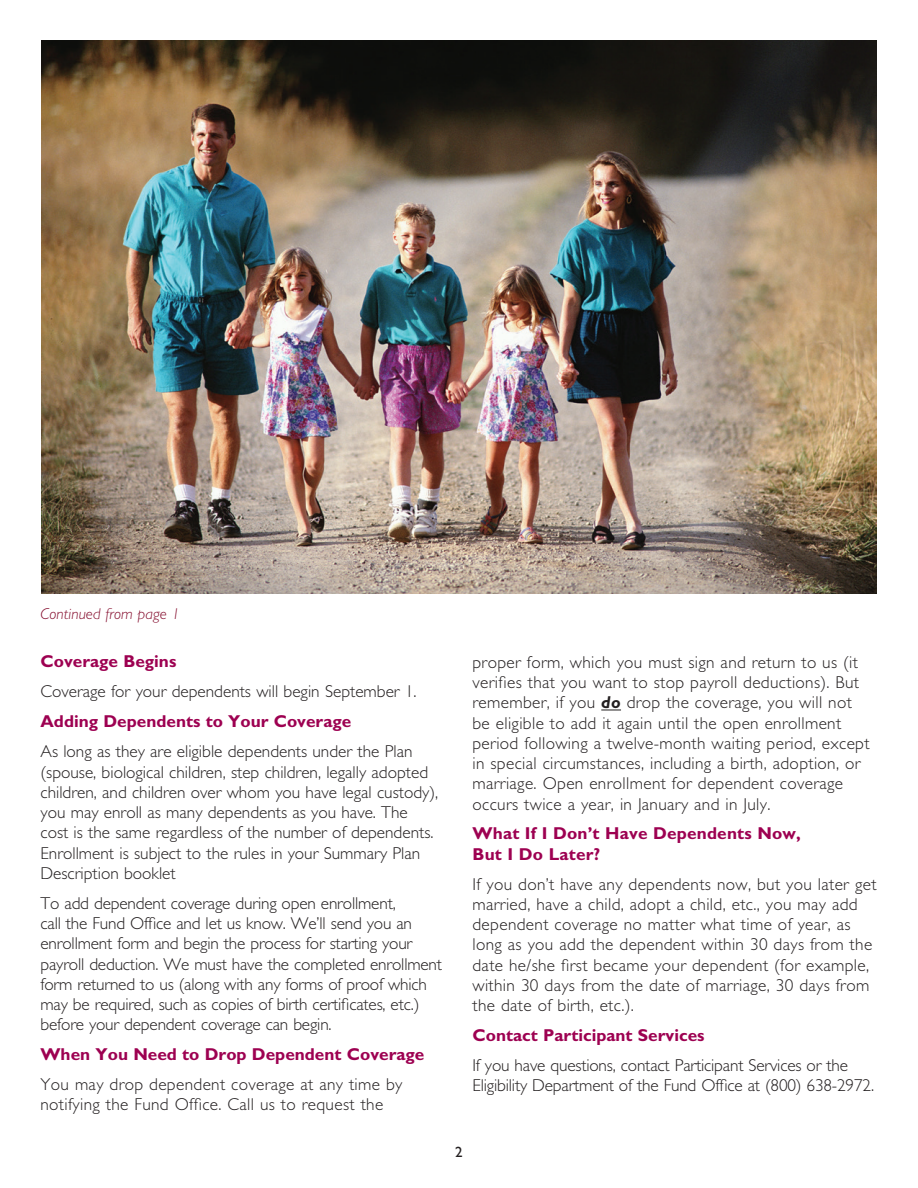
<style>
.page{position:relative;width:918px;height:1188px;background:#fff}
.page>*{position:absolute;margin:0;border:0;box-sizing:border-box;transform-origin:0 0}
.t1{font:300 17.25px/20.2px "Gill Sans";color:#231f20}
.t2{font:300 17.25px/20.2px "Gill Sans";letter-spacing:.02em;color:#231f20}
.t3{font:700 17.25px/20.2px "Gill Sans";color:#9d0151}
.t4{font:italic 300 15.75px "Gill Sans";letter-spacing:.005em;color:#830a2b}
.t5{font:15px "Gill Sans";color:#231f20}
.s1{font-weight:700;font-style:italic}
</style>
<div class="page">
<svg style="left:601px;top:710px;width:20px;height:1px"></svg>
<img style="left:41px;top:40px;width:836px;height:554px">
<p class="t4" style="left:40px;top:605px;width:141px">Continued from page 1</p>
<p class="t3" style="left:40px;top:651px;width:137px">Coverage Begins</p>
<p class="t1" style="left:40px;top:682px;width:378px">Coverage for your dependents will begin September 1.</p>
<p class="t3" style="left:40px;top:711px;width:312px">Adding Dependents to Your Coverage</p>
<p class="t1" style="left:40px;top:741px;width:399px">As long as they are eligible dependents under the Plan (spouse, biological children, step children, legally adopted children, and children over whom you have legal custody), you may enroll as many dependents as you have. The cost is the same regardless of the number of dependents.<br>Enrollment is subject to the rules in your Summary Plan Description booklet</p>
<p class="t1" style="left:40px;top:893px;width:403px">To add dependent coverage during open enrollment,<br>call the Fund Office and let us know. We’ll send you an enrollment form and begin the process for starting your payroll deduction. We must have the completed enrollment form returned to us (along with any forms of proof which may be required, such as copies of birth certificates, etc.) before your dependent coverage can begin.</p>
<p class="t3" style="left:40px;top:1044px;width:385px">When You Need to Drop Dependent Coverage</p>
<p class="t2" style="left:40px;top:1074px;width:363px">You may drop dependent coverage at any time by notifying the Fund Office. Call us to request the</p>
<p class="t2" style="left:472px;top:652px;width:399px">proper form, which you must sign and return to us (it verifies that you want to stop payroll deductions). But remember, if you <span class="s1">do</span> drop the coverage, you will not be eligible to add it again until the open enrollment period following a twelve-month waiting period, except in special circumstances, including a birth, adoption, or marriage. Open enrollment for dependent coverage occurs twice a year, in January and in July.</p>
<p class="t3" style="left:472px;top:824px;width:330px">What If I Don’t Have Dependents Now,<br>But I Do Later?</p>
<p class="t2" style="left:472px;top:874px;width:406px">If you don’t have any dependents now, but you later get married, have a child, adopt a child, etc., you may add dependent coverage no matter what time of year, as long as you add the dependent within 30 days from the date he/she first became your dependent (for example, within 30 days from the date of marriage, 30 days from the date of birth, etc.).</p>
<p class="t3" style="left:472px;top:1025px;width:234px">Contact Participant Services</p>
<p class="t1" style="left:472px;top:1055px;width:403px">If you have questions, contact Participant Services or the<br>Eligibility Department of the Fund Office at (800) 638-2972.</p>
<p class="t5" style="left:455px;top:1144px;width:9px">2</p>
</div>
